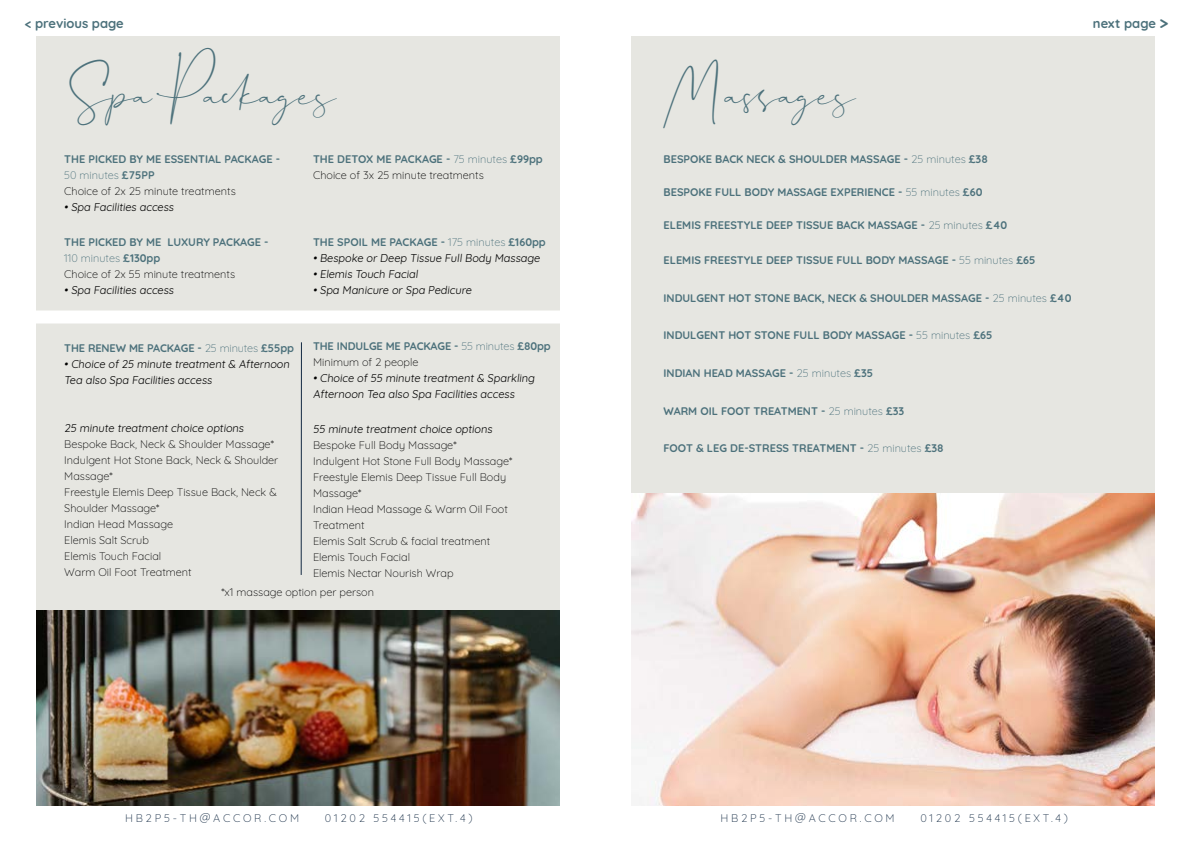
<style>
.page{position:relative;width:1191px;height:842px;background:#fff}
.page>*{position:absolute;margin:0;border:0;box-sizing:border-box;transform-origin:0 0}
.t1{font:22px "Dalmatins";color:#4c717b}
.t2{font:700 13px "Quicksand";color:#4c717b}
.t3{font:700 11px/16px "Quicksand";color:#4c717b}
.t4{font:300 11px/16px "Quicksand";color:#000}
.t5{font:11px/16px "Quicksand";color:#000}
.t6{font:300 11px "Quicksand";letter-spacing:.25em;color:#122942}
.s1{font-weight:300}
.s2{font-weight:300;color:#000}
.s3{font-weight:700;color:#4c717b}
.s4{color:#4c717b}
.s5{font-size:17px}
</style>
<div class="page">
<div style="left:36px;top:36px;width:523px;height:770px;background:#e6e6e1"></div>
<div style="left:631px;top:36px;width:524px;height:770px;background:#e6e6e1"></div>
<img style="left:631px;top:494px;width:524px;height:312px">
<hr style="left:301px;top:342px;width:1px;height:233px;background:#122942">
<img style="left:36px;top:611px;width:523px;height:195px">
<div style="left:2px;top:310px;width:564px;height:13px;background:#fff"></div>
<p class="t2" style="left:25px;top:13px;width:100px">&lt; previous page</p>
<h1 class="t1" style="left:68px;top:84px;width:270px">Spa Packages</h1>
<p class="t3" style="left:64px;top:150px;width:217px">THE PICKED BY ME ESSENTIAL PACKAGE -<br><span class="s1">50 minutes</span> £75PP<br><span class="s2">Choice of 2x 25 minute treatments</span></p>
<p class="t5" style="left:64px;top:198px;width:113px">• Spa Facilities access</p>
<p class="t3" style="left:64px;top:233px;width:206px">THE PICKED BY ME LUXURY PACKAGE -<br><span class="s1">110 minutes</span> £130pp<br><span class="s2">Choice of 2x 55 minute treatments</span></p>
<p class="t5" style="left:64px;top:280px;width:113px">• Spa Facilities access</p>
<p class="t4" style="left:313px;top:150px;width:231px"><span class="s3">THE DETOX ME PACKAGE -</span> <span class="s4">75 minutes</span> <span class="s3">£99pp<br></span>Choice of 3x 25 minute treatments</p>
<p class="t3" style="left:313px;top:233px;width:234px">THE SPOIL ME PACKAGE - <span class="s1">175 minutes</span> £160pp</p>
<p class="t5" style="left:313px;top:248px;width:230px">• Bespoke or Deep Tissue Full Body Massage</p>
<p class="t5" style="left:313px;top:264px;width:108px">• Elemis Touch Facial</p>
<p class="t5" style="left:313px;top:280px;width:162px">• Spa Manicure or Spa Pedicure</p>
<p class="t3" style="left:64px;top:339px;width:231px">THE RENEW ME PACKAGE - <span class="s1">25 minutes</span> £55pp</p>
<p class="t5" style="left:64px;top:355px;width:229px">• Choice of 25 minute treatment &amp; Afternoon<br>Tea also Spa Facilities access</p>
<p class="t5" style="left:64px;top:419px;width:183px">25 minute treatment choice options</p>
<p class="t4" style="left:64px;top:435px;width:215px">Bespoke Back, Neck &amp; Shoulder Massage*<br>Indulgent Hot Stone Back, Neck &amp; Shoulder<br>Massage*<br>Freestyle Elemis Deep Tissue Back, Neck &amp;<br>Shoulder Massage*<br>Indian Head Massage<br>Elemis Salt Scrub<br>Elemis Touch Facial<br>Warm Oil Foot Treatment</p>
<p class="t3" style="left:313px;top:337px;width:239px">THE INDULGE ME PACKAGE - <span class="s1">55 minutes</span> £80pp<br><span class="s2">Minimum of 2 people</span></p>
<p class="t5" style="left:313px;top:369px;width:225px">• Choice of 55 minute treatment &amp; Sparkling<br>Afternoon Tea also Spa Facilities access</p>
<p class="t5" style="left:313px;top:420px;width:183px">55 minute treatment choice options</p>
<p class="t4" style="left:313px;top:436px;width:201px">Bespoke Full Body Massage*<br>Indulgent Hot Stone Full Body Massage*<br>Freestyle Elemis Deep Tissue Full Body<br>Massage*<br>Indian Head Massage &amp; Warm Oil Foot<br>Treatment<br>Elemis Salt Scrub &amp; facial treatment<br>Elemis Touch Facial<br>Elemis Nectar Nourish Wrap</p>
<p class="t4" style="left:221px;top:582px;width:154px">*x1 massage option per person</p>
<h1 class="t1" style="left:663px;top:84px;width:194px">Massages</h1>
<p class="t3" style="left:663px;top:150px;width:326px">BESPOKE BACK NECK &amp; SHOULDER MASSAGE - <span class="s1">25 minutes</span> £38</p>
<p class="t3" style="left:663px;top:183px;width:320px">BESPOKE FULL BODY MASSAGE EXPERIENCE - <span class="s1">55 minutes</span> £60</p>
<p class="t3" style="left:663px;top:216px;width:345px">ELEMIS FREESTYLE DEEP TISSUE BACK MASSAGE - <span class="s1">25 minutes</span> £40</p>
<p class="t3" style="left:663px;top:251px;width:373px">ELEMIS FREESTYLE DEEP TISSUE FULL BODY MASSAGE - <span class="s1">55 minutes</span> £65</p>
<p class="t3" style="left:663px;top:289px;width:409px">INDULGENT HOT STONE BACK, NECK &amp; SHOULDER MASSAGE - <span class="s1">25 minutes</span> £40</p>
<p class="t3" style="left:663px;top:326px;width:330px">INDULGENT HOT STONE FULL BODY MASSAGE - <span class="s1">55 minutes</span> £65</p>
<p class="t3" style="left:663px;top:364px;width:211px">INDIAN HEAD MASSAGE - <span class="s1">25 minutes</span> £35</p>
<p class="t3" style="left:663px;top:402px;width:242px">WARM OIL FOOT TREATMENT - <span class="s1">25 minutes</span> £33</p>
<p class="t3" style="left:663px;top:439px;width:282px">FOOT &amp; LEG DE-STRESS TREATMENT - <span class="s1">25 minutes</span> £38</p>
<p class="t2" style="left:1093px;top:12px;width:77px">next page <span class="s5">&gt;</span></p>
<p class="t6" style="left:125px;top:809px;width:176px">HB2P5-TH@ACCOR.COM</p>
<p class="t6" style="left:325px;top:809px;width:149px">01202 554415(EXT.4)</p>
<p class="t6" style="left:720px;top:809px;width:176px">HB2P5-TH@ACCOR.COM</p>
<p class="t6" style="left:920px;top:809px;width:149px">01202 554415(EXT.4)</p>
</div>
